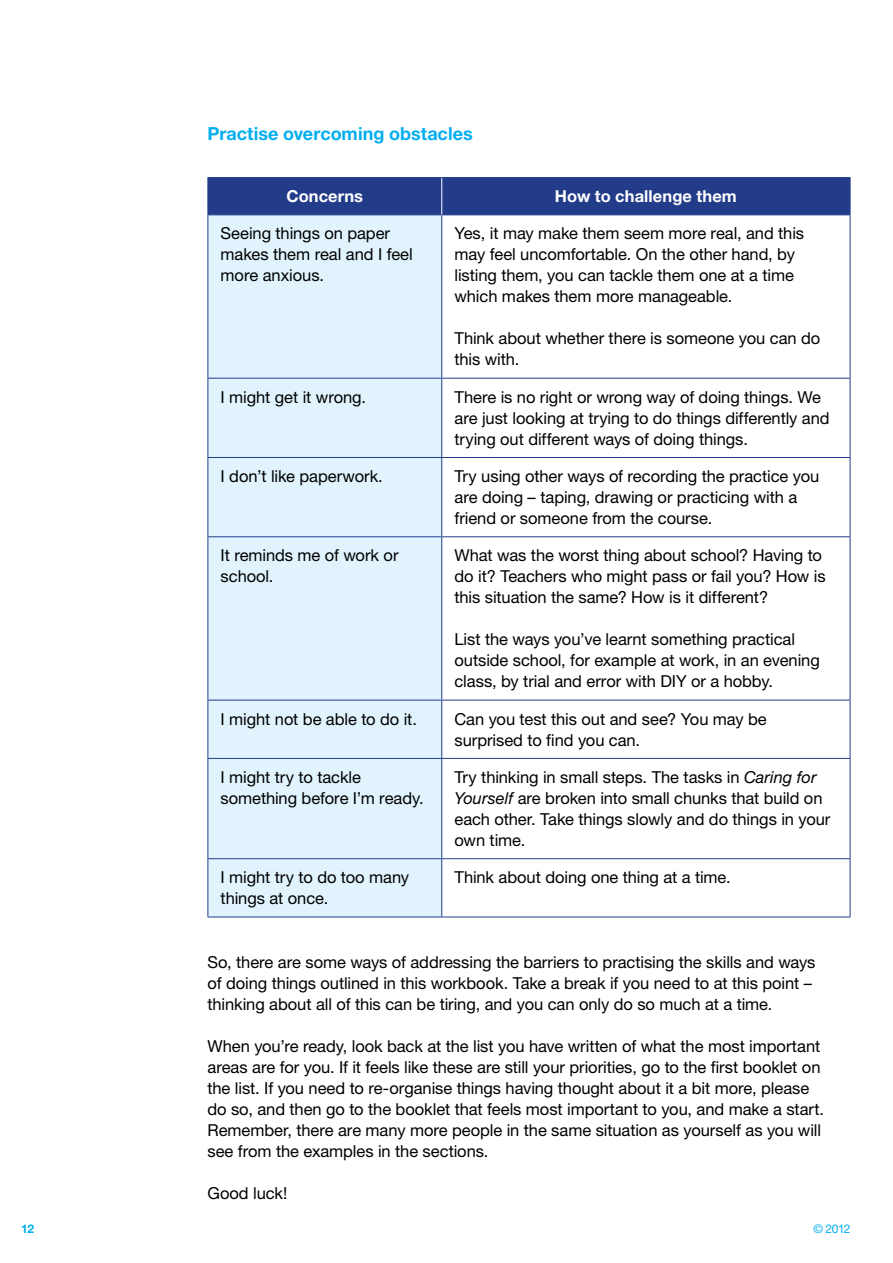
<style>
.page{position:relative;width:893px;height:1263px;background:#fff}
.page>*{position:absolute;margin:0;border:0;box-sizing:border-box;transform-origin:0 0}
.t1{font:700 18px "Helvetica Neue LT Pro";color:#00aeef}
.t2{font:16.5px/21px "Helvetica Neue LT Pro";letter-spacing:-.005em;color:#000}
.t3{font:700 16.5px "Helvetica Neue LT Pro";letter-spacing:.005em;color:#fff}
.t4{font:12px "Helvetica Neue LT Pro";color:#00aeef}
.t5{font:700 12px "Helvetica Neue LT Pro";color:#00aeef}
.s1{font-style:italic}
</style>
<div class="page">
<div style="left:208px;top:178px;width:642px;height:36px;background:#233c8a"></div>
<div style="left:208px;top:215px;width:233px;height:702px;background:#e1f4fd"></div>
<hr style="left:207px;top:177px;width:235px;height:1px;background:#233c8a">
<hr style="left:207px;top:178px;width:1px;height:36px;background:#233c8a">
<hr style="left:442px;top:177px;width:408px;height:1px;background:#233c8a">
<hr style="left:850px;top:178px;width:1px;height:36px;background:#233c8a">
<hr style="left:207px;top:214px;width:235px;height:1px;background:#233c8a">
<hr style="left:207px;top:215px;width:1px;height:163px;background:#233c8a">
<hr style="left:442px;top:214px;width:408px;height:1px;background:#233c8a">
<hr style="left:441px;top:215px;width:1px;height:163px;background:#233c8a">
<hr style="left:850px;top:215px;width:1px;height:163px;background:#233c8a">
<hr style="left:207px;top:378px;width:235px;height:1px;background:#233c8a">
<hr style="left:207px;top:379px;width:1px;height:78px;background:#233c8a">
<hr style="left:442px;top:378px;width:408px;height:1px;background:#233c8a">
<hr style="left:441px;top:379px;width:1px;height:78px;background:#233c8a">
<hr style="left:850px;top:379px;width:1px;height:78px;background:#233c8a">
<hr style="left:207px;top:457px;width:235px;height:1px;background:#233c8a">
<hr style="left:207px;top:458px;width:1px;height:78px;background:#233c8a">
<hr style="left:442px;top:457px;width:408px;height:1px;background:#233c8a">
<hr style="left:441px;top:458px;width:1px;height:78px;background:#233c8a">
<hr style="left:850px;top:458px;width:1px;height:78px;background:#233c8a">
<hr style="left:207px;top:536px;width:235px;height:1px;background:#233c8a">
<hr style="left:207px;top:537px;width:1px;height:163px;background:#233c8a">
<hr style="left:442px;top:536px;width:408px;height:1px;background:#233c8a">
<hr style="left:441px;top:537px;width:1px;height:163px;background:#233c8a">
<hr style="left:850px;top:537px;width:1px;height:163px;background:#233c8a">
<hr style="left:207px;top:700px;width:235px;height:1px;background:#233c8a">
<hr style="left:207px;top:700px;width:1px;height:58px;background:#233c8a">
<hr style="left:442px;top:700px;width:408px;height:1px;background:#233c8a">
<hr style="left:441px;top:700px;width:1px;height:58px;background:#233c8a">
<hr style="left:850px;top:700px;width:1px;height:58px;background:#233c8a">
<hr style="left:207px;top:758px;width:235px;height:1px;background:#233c8a">
<hr style="left:207px;top:759px;width:1px;height:99px;background:#233c8a">
<hr style="left:442px;top:758px;width:408px;height:1px;background:#233c8a">
<hr style="left:441px;top:759px;width:1px;height:99px;background:#233c8a">
<hr style="left:850px;top:759px;width:1px;height:99px;background:#233c8a">
<hr style="left:207px;top:858px;width:235px;height:1px;background:#233c8a">
<hr style="left:207px;top:859px;width:1px;height:58px;background:#233c8a">
<hr style="left:442px;top:858px;width:408px;height:1px;background:#233c8a">
<hr style="left:441px;top:859px;width:1px;height:58px;background:#233c8a">
<hr style="left:850px;top:859px;width:1px;height:58px;background:#233c8a">
<hr style="left:207px;top:917px;width:235px;height:1px;background:#233c8a">
<hr style="left:442px;top:917px;width:408px;height:1px;background:#233c8a">
<hr style="left:441px;top:178px;width:1px;height:36px;background:#fff">
<p class="t1" style="left:207px;top:123px;width:267px">Practise overcoming obstacles</p>
<p class="t3" style="left:286px;top:186px;width:78px">Concerns</p>
<p class="t3" style="left:555px;top:186px;width:183px">How to challenge them</p>
<p class="t2" style="left:221px;top:223px;width:194px">Seeing things on paper makes them real and I feel more anxious.</p>
<p class="t2" style="left:454px;top:223px;width:351px">Yes, it may make them seem more real, and this may feel uncomfortable. On the other hand, by listing them, you can tackle them one at a time which makes them more manageable.</p>
<p class="t2" style="left:454px;top:328px;width:367px">Think about whether there is someone you can do this with.</p>
<p class="t2" style="left:221px;top:386px;width:147px">I might get it wrong.</p>
<p class="t2" style="left:454px;top:386px;width:377px">There is no right or wrong way of doing things. We are just looking at trying to do things differently and trying out different ways of doing things.</p>
<p class="t2" style="left:221px;top:465px;width:164px">I don’t like paperwork.</p>
<p class="t2" style="left:454px;top:465px;width:366px">Try using other ways of recording the practice you are doing – taping, drawing or practicing with a friend or someone from the course.</p>
<p class="t2" style="left:221px;top:545px;width:179px">It reminds me of work or school.</p>
<p class="t2" style="left:454px;top:545px;width:373px">What was the worst thing about school? Having to do it? Teachers who might pass or fail you? How is this situation the same? How is it different?</p>
<p class="t2" style="left:454px;top:629px;width:367px">List the ways you’ve learnt something practical outside school, for example at work, in an evening class, by trial and error with DIY or a hobby.</p>
<p class="t2" style="left:221px;top:708px;width:198px">I might not be able to do it.</p>
<p class="t2" style="left:454px;top:708px;width:314px">Can you test this out and see? You may be surprised to find you can.</p>
<p class="t2" style="left:221px;top:766px;width:205px">I might try to tackle something before I’m ready.</p>
<p class="t2" style="left:454px;top:766px;width:377px">Try thinking in small steps. The tasks in <span class="s1">Caring for Yourself</span> are broken into small chunks that build on each other. Take things slowly and do things in your own time.</p>
<p class="t2" style="left:221px;top:867px;width:190px">I might try to do too many things at once.</p>
<p class="t2" style="left:454px;top:867px;width:278px">Think about doing one thing at a time.</p>
<p class="t2" style="left:207px;top:951px;width:609px">So, there are some ways of addressing the barriers to practising the skills and ways of doing things outlined in this workbook. Take a break if you need to at this point – thinking about all of this can be tiring, and you can only do so much at a time.</p>
<p class="t2" style="left:207px;top:1035px;width:618px">When you’re ready, look back at the list you have written of what the most important areas are for you. If it feels like these are still your priorities, go to the first booklet on the list. If you need to re-organise things having thought about it a bit more, please do so, and then go to the booklet that feels most important to you, and make a start.<br>Remember, there are many more people in the same situation as yourself as you will see from the examples in the sections.</p>
<p class="t2" style="left:207px;top:1182px;width:81px">Good luck!</p>
<p class="t5" style="left:21px;top:1221px;width:15px">12</p>
<p class="t4" style="left:813px;top:1222px;width:39px">© 2012</p>
</div>
